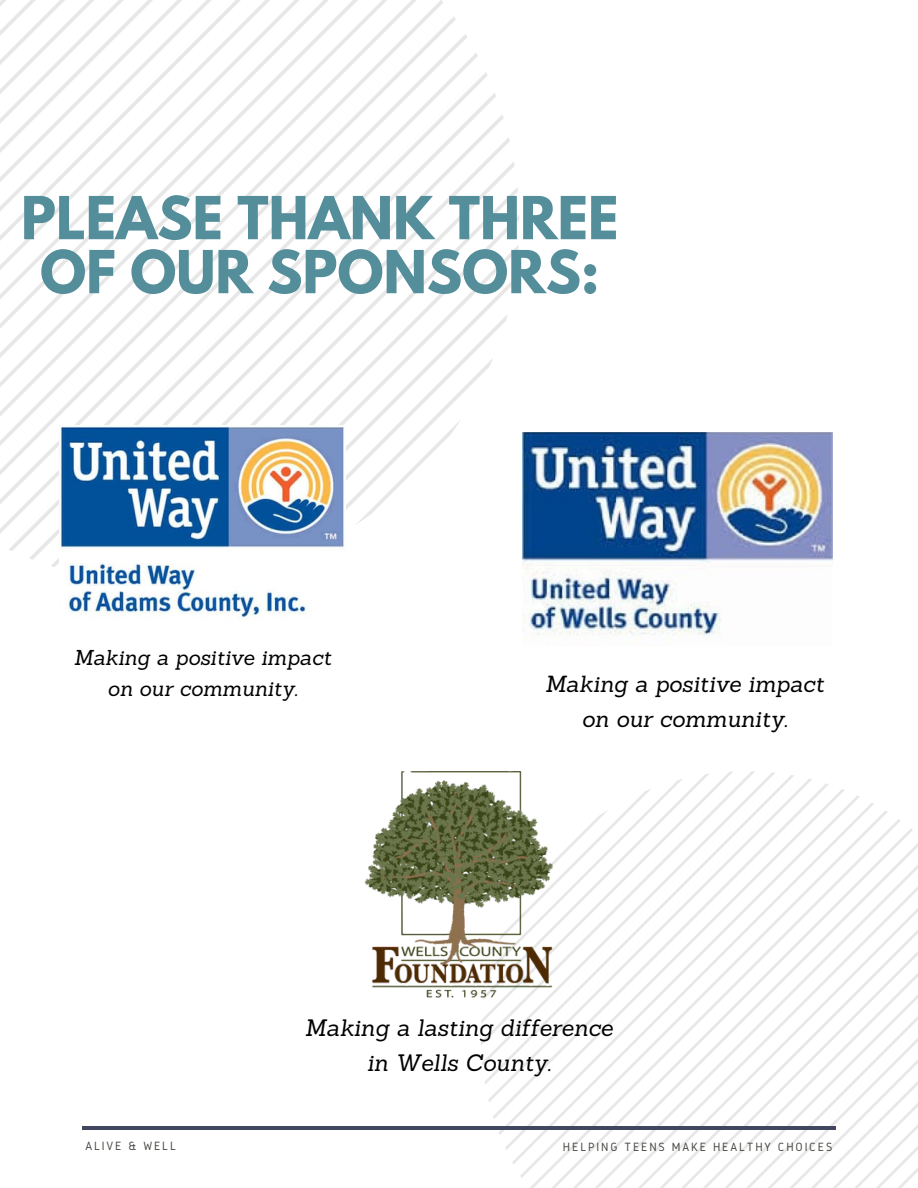
<style>
.page{position:relative;width:918px;height:1188px;background:#fff}
.page>*{position:absolute;margin:0;border:0;box-sizing:border-box;transform-origin:0 0}
.t1{font:700 52.5px/54px "League Spartan";color:#558e9b;text-align:center}
.t2{font:italic 23.1px/35px "Sanchez";color:#000;text-align:center}
.t3{font:italic 22.65px/34.3px "Sanchez";color:#000;text-align:center}
.t4{font:italic 21px/31.7px "Sanchez";color:#000;text-align:center}
.t5{font:12.45px "Gidole";letter-spacing:.15em;color:#444440}
</style>
<div class="page">
<svg style="left:0;top:0;width:443px;height:16px"></svg>
<svg style="left:0;top:16px;width:456px;height:18px"></svg>
<svg style="left:0;top:34px;width:467px;height:19px"></svg>
<svg style="left:0;top:53px;width:478px;height:480px"></svg>
<svg style="left:9px;top:72px;width:479px;height:479px"></svg>
<svg style="left:29px;top:93px;width:467px;height:467px"></svg>
<svg style="left:51px;top:114px;width:452px;height:453px"></svg>
<svg style="left:74px;top:137px;width:436px;height:288px"></svg>
<svg style="left:98px;top:161px;width:417px;height:264px"></svg>
<svg style="left:124px;top:187px;width:394px;height:238px"></svg>
<svg style="left:151px;top:215px;width:368px;height:210px"></svg>
<svg style="left:181px;top:245px;width:338px;height:180px"></svg>
<svg style="left:214px;top:277px;width:301px;height:148px"></svg>
<svg style="left:250px;top:314px;width:258px;height:253px"></svg>
<svg style="left:294px;top:358px;width:199px;height:199px"></svg>
<svg style="left:505px;top:795px;width:355px;height:355px"></svg>
<svg style="left:512px;top:803px;width:362px;height:361px"></svg>
<svg style="left:520px;top:811px;width:367px;height:367px"></svg>
<svg style="left:529px;top:819px;width:371px;height:369px"></svg>
<svg style="left:538px;top:828px;width:375px;height:360px"></svg>
<svg style="left:548px;top:838px;width:370px;height:350px"></svg>
<svg style="left:558px;top:849px;width:360px;height:339px"></svg>
<svg style="left:569px;top:860px;width:349px;height:328px"></svg>
<svg style="left:581px;top:872px;width:337px;height:316px"></svg>
<svg style="left:593px;top:884px;width:325px;height:304px"></svg>
<svg style="left:607px;top:897px;width:311px;height:291px"></svg>
<svg style="left:620px;top:911px;width:298px;height:277px"></svg>
<svg style="left:635px;top:925px;width:283px;height:263px"></svg>
<svg style="left:650px;top:940px;width:268px;height:248px"></svg>
<svg style="left:666px;top:956px;width:252px;height:232px"></svg>
<svg style="left:683px;top:973px;width:235px;height:215px"></svg>
<svg style="left:701px;top:991px;width:217px;height:197px"></svg>
<hr style="left:82px;top:1126px;width:754px;height:3px;background:#41475f">
<img style="left:59px;top:425px;width:287px;height:193px">
<img style="left:365px;top:771px;width:187px;height:229px">
<img style="left:523px;top:433px;width:310px;height:203px">
<p class="t1" style="left:21px;top:198px;width:599px">PLEASE THANK THREE<br>OF OUR SPONSORS:</p>
<p class="t4" style="left:74px;top:641px;width:259px">Making a positive impact on our community.</p>
<p class="t3" style="left:545px;top:667px;width:281px">Making a positive impact on our community.</p>
<p class="t2" style="left:305px;top:1010px;width:309px">Making a lasting difference in Wells County.</p>
<p class="t5" style="left:85px;top:1139px;width:92px">ALIVE &amp; WELL</p>
<p class="t5" style="left:563px;top:1140px;width:271px">HELPING TEENS MAKE HEALTHY CHOICES</p>
</div>
